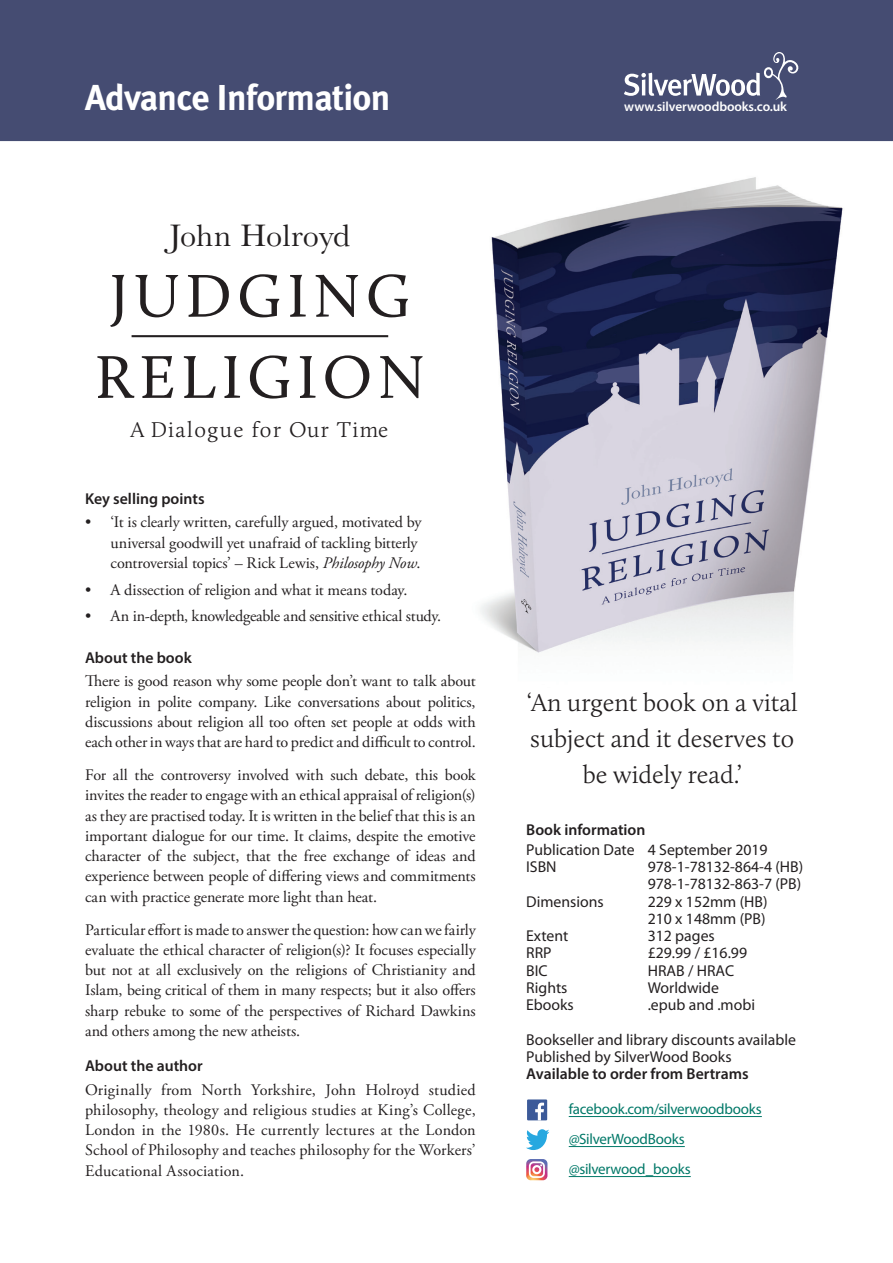
<style>
.page{position:relative;width:893px;height:1263px;background:#fff}
.page>*{position:absolute;margin:0;border:0;box-sizing:border-box;transform-origin:0 0}
.t1{font:62.4px/81.2px "Calluna";letter-spacing:.085em;color:#231f20}
.t2{font:700 36px "Meta Plus";letter-spacing:-.02em;color:#fff}
.t3{font:32.25px "Baskerville";color:#231f20}
.t4{font:300 25.5px/36px "Calluna";color:#231f20;text-align:center}
.t5{font:300 22.2px "Calluna";letter-spacing:.07em;color:#231f20}
.t6{font:16.2px/20.2px "Adobe Garamond Pro";letter-spacing:-.005em;color:#231f20;text-align:justify}
.t7{font:15.75px/17.2px "Myriad Pro";color:#231f20}
.t8{font:600 15.75px "Myriad Pro";color:#231f20}
.t9{font:15px/30px "Myriad Pro";letter-spacing:-.015em;color:#007868}
.t10{font:600 13.35px "Myriad Pro";letter-spacing:-.01em;color:#fff}
.s1{font-style:italic}
</style>
<div class="page">
<img style="left:480px;top:177px;width:363px;height:476px">
<hr style="left:569px;top:1116px;width:193px;height:1px;background:#007868">
<hr style="left:569px;top:1146px;width:116px;height:1px;background:#007868">
<hr style="left:569px;top:1176px;width:122px;height:1px;background:#007868">
<div style="left:527px;top:1099px;width:20px;height:21px;background:#3c5a99"></div>
<svg style="left:535px;top:1102px;width:9px;height:18px"></svg>
<svg style="left:526px;top:1129px;width:23px;height:21px"></svg>
<svg style="left:526px;top:1159px;width:21px;height:21px"></svg>
<div style="left:0;top:0;width:893px;height:141px;background:#454c72"></div>
<svg style="left:624px;top:52px;width:174px;height:48px;background:#676c8b"></svg>
<hr style="left:132px;top:335px;width:256px;height:2px;background:#231f20">
<h2 class="t2" style="left:85px;top:76px;width:307px">Advance Information</h2>
<h3 class="t3" style="left:170px;top:215px;width:182px">John Holroyd</h3>
<h1 class="t1" style="left:95px;top:255px;width:332px">JUDGING<br>RELIGION</h1>
<h3 class="t5" style="left:131px;top:416px;width:259px">A Dialogue for Our Time</h3>
<p class="t8" style="left:85px;top:489px;width:121px">Key selling points</p>
<p class="t6" style="left:111px;top:513px;width:313px;text-align:left;text-indent:-26px">• ‘It is clearly written, carefully argued, motivated by universal goodwill yet unafraid of tackling bitterly controversial topics’ – Rick Lewis, <span class="s1">Philosophy Now</span>.</p>
<p class="t6" style="left:85px;top:580px;width:324px">• A dissection of religion and what it means today.</p>
<p class="t6" style="left:85px;top:606px;width:358px">• An in-depth, knowledgeable and sensitive ethical study.</p>
<p class="t8" style="left:85px;top:648px;width:108px">About the book</p>
<p class="t6" style="left:85px;top:672px;width:392px">There is good reason why some people don’t want to talk about religion in polite company. Like conversations about politics, discussions about religion all too often set people at odds with each other in ways that are hard to predict and difficult to control.</p>
<p class="t6" style="left:85px;top:765px;width:392px">For all the controversy involved with such debate, this book invites the reader to engage with an ethical appraisal of religion(s) as they are practised today. It is written in the belief that this is an important dialogue for our time. It claims, despite the emotive character of the subject, that the free exchange of ideas and experience between people of differing views and commitments can with practice generate more light than heat.</p>
<p class="t6" style="left:85px;top:920px;width:392px">Particular effort is made to answer the question: how can we fairly evaluate the ethical character of religion(s)? It focuses especially but not at all exclusively on the religions of Christianity and Islam, being critical of them in many respects; but it also offers sharp rebuke to some of the perspectives of Richard Dawkins and others among the new atheists.</p>
<p class="t8" style="left:85px;top:1056px;width:119px">About the author</p>
<p class="t6" style="left:85px;top:1080px;width:392px">Originally from North Yorkshire, John Holroyd studied philosophy, theology and religious studies at King’s College, London in the 1980s. He currently lectures at the London School of Philosophy and teaches philosophy for the Workers’ Educational Association.</p>
<p class="t10" style="left:624px;top:98px;width:164px">www.silverwoodbooks.co.uk</p>
<h3 class="t4" style="left:527px;top:685px;width:272px">‘An urgent book on a vital subject and it deserves to be widely read.’</h3>
<p class="t8" style="left:526px;top:819px;width:121px">Book information</p>
<p class="t7" style="left:526px;top:841px;width:243px">Publication Date 4 September 2019<br>ISBN</p>
<p class="t7" style="left:648px;top:858px;width:157px">978-1-78132-864-4 (HB)<br>978-1-78132-863-7 (PB)</p>
<p class="t7" style="left:526px;top:892px;width:79px">Dimensions</p>
<p class="t7" style="left:648px;top:892px;width:121px">229 x 152mm (HB)<br>210 x 148mm (PB)</p>
<p class="t7" style="left:526px;top:927px;width:44px">Extent</p>
<p class="t7" style="left:648px;top:927px;width:69px">312 pages</p>
<p class="t7" style="left:526px;top:944px;width:27px">RRP</p>
<p class="t7" style="left:648px;top:944px;width:101px">£29.99 / £16.99</p>
<p class="t7" style="left:526px;top:961px;width:23px">BIC</p>
<p class="t7" style="left:648px;top:961px;width:88px">HRAB / HRAC</p>
<p class="t7" style="left:526px;top:978px;width:43px">Rights</p>
<p class="t7" style="left:648px;top:978px;width:73px">Worldwide</p>
<p class="t7" style="left:526px;top:996px;width:49px">Ebooks</p>
<p class="t7" style="left:526px;top:987px;width:271px;line-height:34.5px;text-indent:121px">.epub and .mobi<br>Bookseller and library discounts available</p>
<p class="t7" style="left:526px;top:1047px;width:207px">Published by SilverWood Books</p>
<p class="t8" style="left:526px;top:1064px;width:224px">Available to order from Bertrams</p>
<p class="t9" style="left:569px;top:1093px;width:195px">facebook.com/silverwoodbooks @SilverWoodBooks @silverwood_books</p>
</div>
